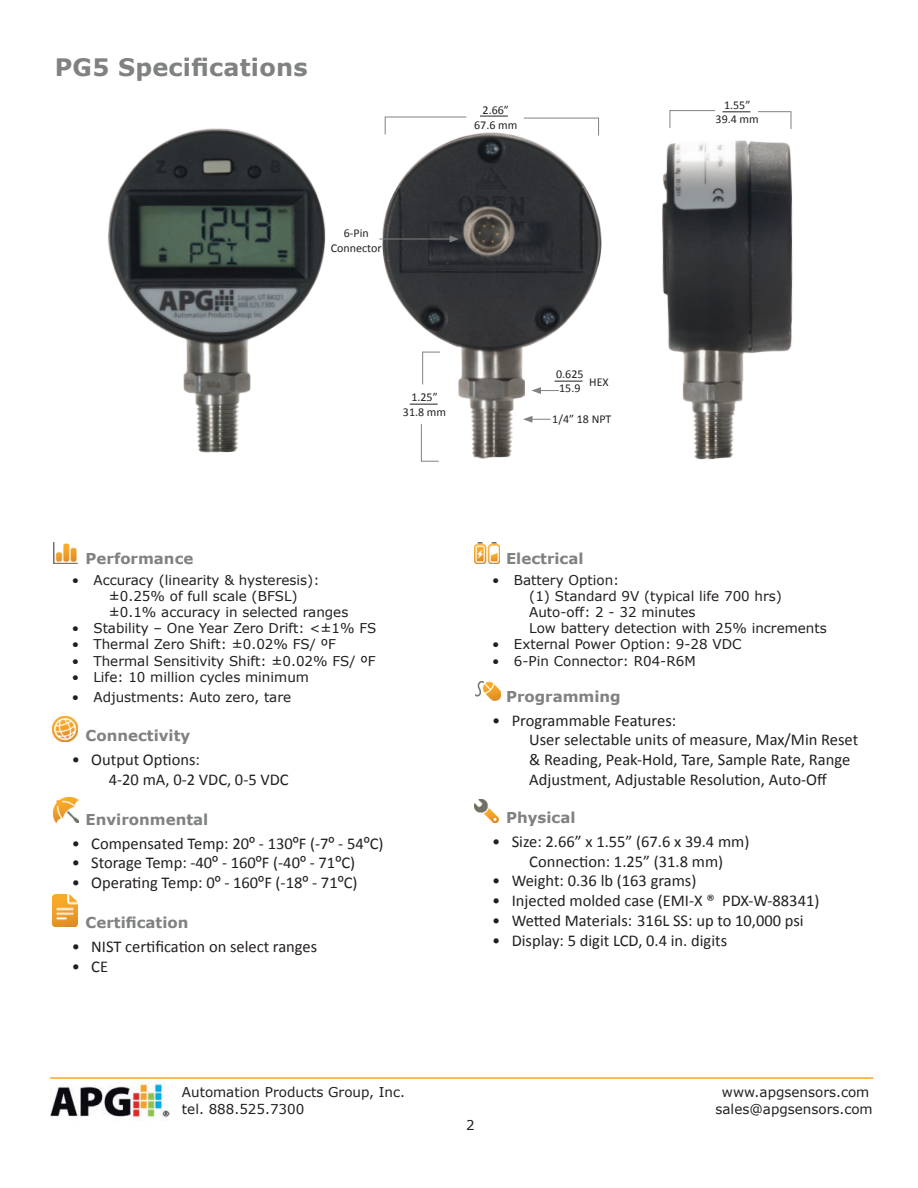
<style>
.page{position:relative;width:918px;height:1188px;background:#fff}
.page>*{position:absolute;margin:0;border:0;box-sizing:border-box;transform-origin:0 0}
.t1{font:700 24px "Verdana";letter-spacing:.01em;color:#808181}
.t2{font:16.5px/19.8px "Calibri";color:#231f20}
.t3{font:700 15px "Verdana";color:#808181}
.t4{font:13.5px/16.2px "Verdana";color:#231f20}
.t5{font:12px/14.4px "Calibri";color:#231f20;text-align:center}
.s1{font-family:"Arial"}
</style>
<div class="page">
<img style="left:379px;top:115px;width:218px;height:347px">
<img style="left:50px;top:1081px;width:120px;height:40px">
<hr style="left:50px;top:1077px;width:823px;height:2px;background:#f9a51b">
<img style="left:108px;top:128px;width:218px;height:325px">
<img style="left:597px;top:110px;width:196px;height:350px">
<hr style="left:524px;top:118px;width:74px;height:1px;background:#808181">
<svg style="left:598px;top:118px;width:1px;height:17px"></svg>
<svg style="left:385px;top:118px;width:1px;height:16px"></svg>
<hr style="left:385px;top:117px;width:81px;height:1px;background:#808181">
<svg style="left:480px;top:116px;width:28px;height:1px"></svg>
<svg style="left:523px;top:416px;width:27px;height:7px"></svg>
<svg style="left:410px;top:404px;width:28px;height:1px"></svg>
<svg style="left:421px;top:461px;width:18px;height:1px"></svg>
<hr style="left:421px;top:424px;width:1px;height:37px;background:#808181">
<svg style="left:423px;top:352px;width:17px;height:1px"></svg>
<hr style="left:422px;top:352px;width:1px;height:32px;background:#808181">
<hr style="left:758px;top:111px;width:33px;height:1px;background:#808181">
<svg style="left:791px;top:111px;width:1px;height:18px"></svg>
<svg style="left:670px;top:111px;width:1px;height:17px"></svg>
<hr style="left:670px;top:110px;width:45px;height:1px;background:#808181">
<svg style="left:722px;top:111px;width:28px;height:1px"></svg>
<img style="left:53px;top:542px;width:24px;height:21px">
<img style="left:474px;top:543px;width:25px;height:21px">
<img style="left:54px;top:798px;width:24px;height:25px">
<img style="left:53px;top:895px;width:25px;height:32px">
<img style="left:53px;top:717px;width:25px;height:24px">
<img style="left:475px;top:799px;width:24px;height:24px">
<hr style="left:379px;top:239px;width:73px;height:1px;background:#808181">
<svg style="left:450px;top:236px;width:9px;height:6px"></svg>
<img style="left:475px;top:682px;width:25px;height:18px">
<svg style="left:531px;top:381px;width:52px;height:13px"></svg>
<h1 class="t1" style="left:55px;top:50px;width:254px">PG5 Specifications</h1>
<p class="t5" style="left:331px;top:226px;width:52px">6-Pin<br>Connector</p>
<p class="t5" style="left:474px;top:103px;width:45px">2.66”<br>67.6 mm</p>
<p class="t5" style="left:403px;top:390px;width:45px">1.25”<br>31.8 mm</p>
<p class="t5" style="left:556px;top:367px;width:29px;text-align:left">0.625<br>15.9</p>
<p class="t5" style="left:552px;top:411px;width:61px">1/4” 18 NPT</p>
<p class="t5" style="left:589px;top:374px;width:21px">HEX</p>
<p class="t5" style="left:716px;top:98px;width:45px">1.55”<br>39.4 mm</p>
<p class="t3" style="left:86px;top:548px;width:109px">Performance</p>
<p class="t4" style="left:109px;top:571px;width:241px;text-indent:-37px">• Accuracy (linearity &amp; hysteresis): ±0.25% of full scale (BFSL) ±0.1% accuracy in selected ranges</p>
<p class="t4" style="left:72px;top:620px;width:306px">• Stability – One Year Zero Drift: &lt;±1% FS</p>
<p class="t4" style="left:72px;top:636px;width:265px">• Thermal Zero Shift: ±0.02% FS/ ºF</p>
<p class="t4" style="left:72px;top:652px;width:305px">• Thermal Sensitivity Shift: ±0.02% FS/ ºF</p>
<p class="t4" style="left:72px;top:669px;width:239px">• Life: 10 million cycles minimum</p>
<p class="t4" style="left:72px;top:688px;width:221px">• Adjustments: Auto zero, tare</p>
<p class="t3" style="left:86px;top:725px;width:106px">Connectivity</p>
<p class="t2" style="left:109px;top:750px;width:181px;text-indent:-37px">• Output Options:<br>4-20 mA, 0-2 VDC, 0-5 VDC</p>
<p class="t3" style="left:86px;top:808px;width:124px">Environmental</p>
<p class="t2" style="left:72px;top:833px;width:313px">• Compensated Temp: 20<span class="s1">º</span> - 130<span class="s1">º</span>F (-7<span class="s1">º</span> - 54<span class="s1">º</span>C)</p>
<p class="t2" style="left:72px;top:853px;width:285px">• Storage Temp: -40<span class="s1">º</span> - 160<span class="s1">º</span>F (-40<span class="s1">º</span> - 71<span class="s1">º</span>C)</p>
<p class="t2" style="left:72px;top:873px;width:287px">• Operating Temp: 0<span class="s1">º</span> - 160<span class="s1">º</span>F (-18<span class="s1">º</span> - 71<span class="s1">º</span>C)</p>
<p class="t3" style="left:86px;top:912px;width:104px">Certification</p>
<p class="t2" style="left:72px;top:937px;width:247px">• NIST certification on select ranges</p>
<p class="t2" style="left:72px;top:956px;width:38px">• CE</p>
<p class="t3" style="left:506px;top:548px;width:79px">Electrical</p>
<p class="t4" style="left:529px;top:571px;width:299px;text-indent:-37px">• Battery Option:<br>(1) Standard 9V (typical life 700 hrs)<br>Auto-off: 2 - 32 minutes<br>Low battery detection with 25% increments</p>
<p class="t4" style="left:492px;top:636px;width:251px">• External Power Option: 9-28 VDC</p>
<p class="t4" style="left:492px;top:652px;width:205px">• 6-Pin Connector: R04-R6M</p>
<p class="t3" style="left:506px;top:686px;width:116px">Programming</p>
<p class="t2" style="left:529px;top:710px;width:330px;text-indent:-37px">• Programmable Features:<br>User selectable units of measure, Max/Min Reset &amp; Reading, Peak-Hold, Tare, Sample Rate, Range Adjustment, Adjustable Resolution, Auto-Off</p>
<p class="t3" style="left:506px;top:807px;width:71px">Physical</p>
<p class="t2" style="left:529px;top:832px;width:222px;text-indent:-37px">• Size: 2.66” x 1.55” (67.6 x 39.4 mm)<br>Connection: 1.25” (31.8 mm)</p>
<p class="t2" style="left:492px;top:871px;width:206px">• Weight: 0.36 lb (163 grams)</p>
<p class="t2" style="left:492px;top:891px;width:329px">• Injected molded case (EMI-X ® PDX-W-88341)</p>
<p class="t2" style="left:492px;top:911px;width:313px">• Wetted Materials: 316L SS: up to 10,000 psi</p>
<p class="t2" style="left:492px;top:931px;width:236px">• Display: 5 digit LCD, 0.4 in. digits</p>
<p class="t4" style="left:182px;top:1084px;width:225px">Automation Products Group, Inc.</p>
<p class="t4" style="left:722px;top:1084px;width:149px">www.apgsensors.com</p>
<p class="t4" style="left:182px;top:1100px;width:124px">tel. 888.525.7300</p>
<p class="t4" style="left:715px;top:1100px;width:159px">sales@apgsensors.com</p>
<p class="t4" style="left:466px;top:1117px;width:10px">2</p>
</div>
